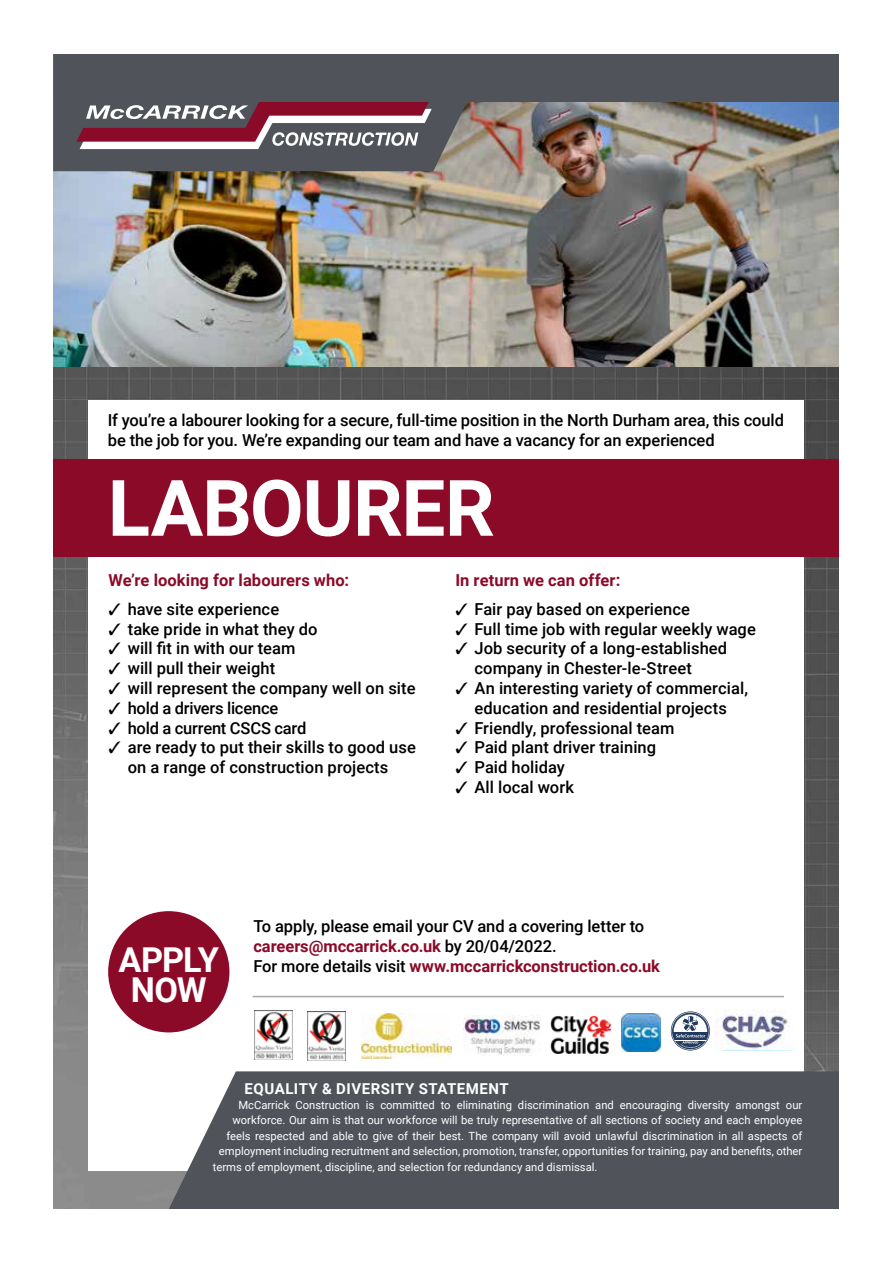
<style>
.page{position:relative;width:893px;height:1263px;background:#fff}
.page>*{position:absolute;margin:0;border:0;box-sizing:border-box;transform-origin:0 0}
.t1{font:700 78px "Roboto";letter-spacing:-.015em;color:#fff}
.t2{font:700 34.35px "Roboto";color:#fff}
.t3{font:500 16.5px/19.8px "Roboto";color:#000;text-align:center}
.t4{font:700 16.5px "Roboto";color:#8b0a28}
.t5{font:700 15px "Roboto";letter-spacing:.035em;color:#fff}
.t6{font:11.25px "Roboto";color:#fff}
.s1{font-weight:500;color:#000}
.s2{font-size:34.35px;color:#fff}
</style>
<div class="page">
<img style="left:54px;top:101px;width:785px;height:267px">
<img style="left:53px;top:368px;width:786px;height:841px">
<div style="left:88px;top:400px;width:716px;height:770px;background:#fff"></div>
<div style="left:53px;top:459px;width:786px;height:98px;background:#8b0a28"></div>
<svg style="left:53px;top:54px;width:448px;height:117px;background:#636265"></svg>
<svg style="left:77px;top:101px;width:355px;height:48px"></svg>
<div style="left:54px;top:54px;width:785px;height:47px;background:#50535a"></div>
<div style="left:169px;top:1071px;width:670px;height:138px;background:#50535a"></div>
<div style="left:108px;top:911px;width:121px;height:121px;background:#8b0a28;border-radius:50%"></div>
<hr style="left:253px;top:996px;width:531px;height:1px;background:#a4a6a7">
<img style="left:621px;top:1013px;width:39px;height:39px">
<img style="left:715px;top:1009px;width:74px;height:41px">
<img style="left:361px;top:1013px;width:91px;height:45px">
<svg style="left:670px;top:1010px;width:41px;height:42px"></svg>
<svg style="left:671px;top:1011px;width:39px;height:39px"></svg>
<img style="left:463px;top:1016px;width:78px;height:40px">
<img style="left:551px;top:1015px;width:61px;height:38px">
<img style="left:307px;top:1011px;width:39px;height:50px">
<img style="left:254px;top:1010px;width:38px;height:50px">
<p class="t3" style="left:108px;top:410px;width:678px;text-align:left">If you’re a labourer looking for a secure, full-time position in the North Durham area, this could be the job for you. We’re expanding our team and have a vacancy for an experienced</p>
<h1 class="t1" style="left:108px;top:453px;width:388px">LABOURER</h1>
<p class="t4" style="left:109px;top:569px;width:242px">We’re looking for labourers who:</p>
<p class="t3" style="left:109px;top:598px;width:172px">✓ have site experience</p>
<p class="t3" style="left:109px;top:618px;width:210px">✓ take pride in what they do</p>
<p class="t3" style="left:109px;top:638px;width:188px">✓ will fit in with our team</p>
<p class="t3" style="left:109px;top:658px;width:168px">✓ will pull their weight</p>
<p class="t3" style="left:109px;top:678px;width:308px">✓ will represent the company well on site</p>
<p class="t3" style="left:109px;top:697px;width:171px">✓ hold a drivers licence</p>
<p class="t3" style="left:109px;top:717px;width:199px">✓ hold a current CSCS card</p>
<p class="t3" style="left:109px;top:737px;width:309px">✓ are ready to put their skills to good use on a range of construction projects</p>
<p class="t4" style="left:455px;top:569px;width:166px">In return we can offer:</p>
<p class="t3" style="left:455px;top:598px;width:236px">✓ Fair pay based on experience</p>
<p class="t3" style="left:455px;top:618px;width:302px">✓ Full time job with regular weekly wage</p>
<p class="t3" style="left:474px;top:638px;width:254px;text-align:left;text-indent:-19px">✓ Job security of a long-established company in Chester-le-Street</p>
<p class="t3" style="left:455px;top:678px;width:294px">✓ An interesting variety of commercial, education and residential projects</p>
<p class="t3" style="left:455px;top:717px;width:221px">✓ Friendly, professional team</p>
<p class="t3" style="left:455px;top:737px;width:202px">✓ Paid plant driver training</p>
<p class="t3" style="left:455px;top:757px;width:111px">✓ Paid holiday</p>
<p class="t3" style="left:455px;top:777px;width:120px">✓ All local work</p>
<p class="t3" style="left:253px;top:916px;width:392px">To apply, please email your CV and a covering letter to</p>
<p class="t4" style="left:253px;top:934px;width:305px">careers@mccarrick.co.uk <span class="s1">by 20/04/2022.</span></p>
<p class="t4" style="left:119px;top:954px;width:543px"><span class="s2">APPLY</span> <span class="s1">For more details visit</span> www.mccarrickconstruction.co.uk</p>
<h2 class="t2" style="left:131px;top:965px;width:77px">NOW</h2>
<p class="t5" style="left:245px;top:1078px;width:266px">EQUALITY &amp; DIVERSITY STATEMENT</p>
<p class="t6" style="left:238px;top:1097px;width:565px">McCarrick Construction is committed to eliminating discrimination and encouraging diversity amongst our</p>
<p class="t6" style="left:232px;top:1112px;width:572px">workforce. Our aim is that our workforce will be truly representative of all sections of society and each employee</p>
<p class="t6" style="left:226px;top:1128px;width:578px">feels respected and able to give of their best. The company will avoid unlawful discrimination in all aspects of</p>
<p class="t6" style="left:219px;top:1143px;width:585px">employment including recruitment and selection, promotion, transfer, opportunities for training, pay and benefits, other</p>
<p class="t6" style="left:213px;top:1159px;width:386px">terms of employment, discipline, and selection for redundancy and dismissal.</p>
</div>
